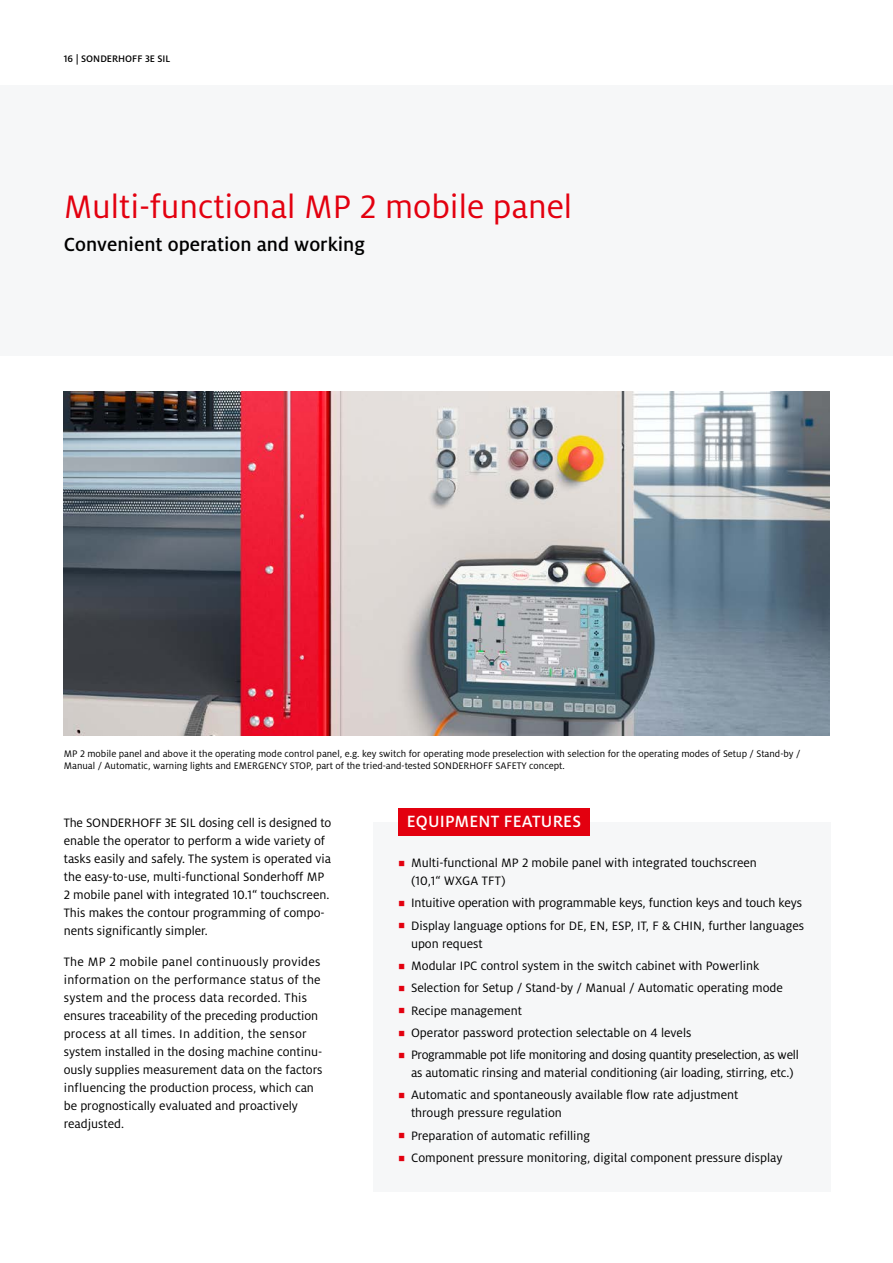
<style>
.page{position:relative;width:893px;height:1263px;background:#fff}
.page>*{position:absolute;margin:0;border:0;box-sizing:border-box;transform-origin:0 0}
.t1{font:36px "Henkel Milo";color:#e3000f}
.t2{font:500 21px "Henkel Milo";color:#000}
.t3{font:500 18px "Henkel Milo";letter-spacing:.01em;color:#fff}
.t4{font:13.5px/18px "Henkel Milo";color:#000}
.t5{font:13.5px/18px "Henkel Milo";letter-spacing:-.02em;color:#000;text-align:center}
.t6{font:10.5px/12.6px "Henkel Milo";color:#000}
.t7{font:500 10.5px "Henkel Milo";color:#000}
.s1{font-family:"Arial Unicode MS";font-size:12px;color:#e3000f}
</style>
<div class="page">
<div style="left:0;top:85px;width:893px;height:270px;background:#f6f7f8"></div>
<img style="left:64px;top:391px;width:765px;height:345px">
<div style="left:373px;top:822px;width:457px;height:369px;background:#f6f7f8"></div>
<div style="left:398px;top:808px;width:192px;height:27px;background:#e3000f"></div>
<p class="t7" style="left:64px;top:53px;width:108px">16 | SONDERHOFF 3E SIL</p>
<h1 class="t1" style="left:64px;top:186px;width:510px">Multi-functional MP 2 mobile panel</h1>
<h2 class="t2" style="left:64px;top:233px;width:303px">Convenient operation and working</h2>
<p class="t6" style="left:64px;top:747px;width:738px">MP 2 mobile panel and above it the operating mode control panel, e.g. key switch for operating mode preselection with selection for the operating modes of Setup / Stand-by /<br>Manual / Automatic, warning lights and EMERGENCY STOP, part of the tried-and-tested SONDERHOFF SAFETY concept.</p>
<p class="t4" style="left:64px;top:814px;width:269px">The SONDERHOFF 3E SIL dosing cell is designed to enable the operator to perform a wide variety of tasks easily and safely. The system is operated via the easy-to-use, multi-functional Sonderhoff MP 2 mobile panel with integrated 10.1“ touchscreen.<br>This makes the contour programming of compo&shy;nents significantly simpler.</p>
<p class="t4" style="left:64px;top:953px;width:260px">The MP 2 mobile panel continuously provides information on the performance status of the system and the process data recorded. This ensures traceability of the preceding production process at all times. In addition, the sensor system installed in the dosing machine continu&shy;ously supplies measurement data on the factors influencing the production process, which can be prognostically evaluated and proactively readjusted.</p>
<h3 class="t3" style="left:407px;top:811px;width:176px">EQUIPMENT FEATURES</h3>
<p class="t4" style="left:411px;top:854px;width:347px;text-indent:-13px"><span class="s1">■</span> Multi-functional MP 2 mobile panel with integrated touchscreen (10,1“ WXGA TFT)</p>
<p class="t4" style="left:398px;top:894px;width:405px"><span class="s1">■</span> Intuitive operation with programmable keys, function keys and touch keys</p>
<p class="t4" style="left:411px;top:916px;width:395px;text-indent:-13px"><span class="s1">■</span> Display language options for DE, EN, ESP, IT, F &amp; CHIN, further languages upon request</p>
<p class="t4" style="left:398px;top:957px;width:362px"><span class="s1">■</span> Modular IPC control system in the switch cabinet with Powerlink</p>
<p class="t4" style="left:398px;top:979px;width:386px"><span class="s1">■</span> Selection for Setup / Stand-by / Manual / Automatic operating mode</p>
<p class="t4" style="left:398px;top:1001px;width:125px"><span class="s1">■</span> Recipe management</p>
<p class="t4" style="left:398px;top:1023px;width:295px"><span class="s1">■</span> Operator password protection selectable on 4 levels</p>
<p class="t5" style="left:398px;top:1046px;width:402px"><span class="s1">■</span> Programmable pot life monitoring and dosing quantity preselection, as well as automatic rinsing and material conditioning (air loading, stirring, etc.)</p>
<p class="t4" style="left:411px;top:1086px;width:329px;text-indent:-13px"><span class="s1">■</span> Automatic and spontaneously available flow rate adjustment through pressure regulation</p>
<p class="t4" style="left:398px;top:1126px;width:193px"><span class="s1">■</span> Preparation of automatic refilling</p>
<p class="t4" style="left:398px;top:1148px;width:386px"><span class="s1">■</span> Component pressure monitoring, digital component pressure display</p>
</div>
